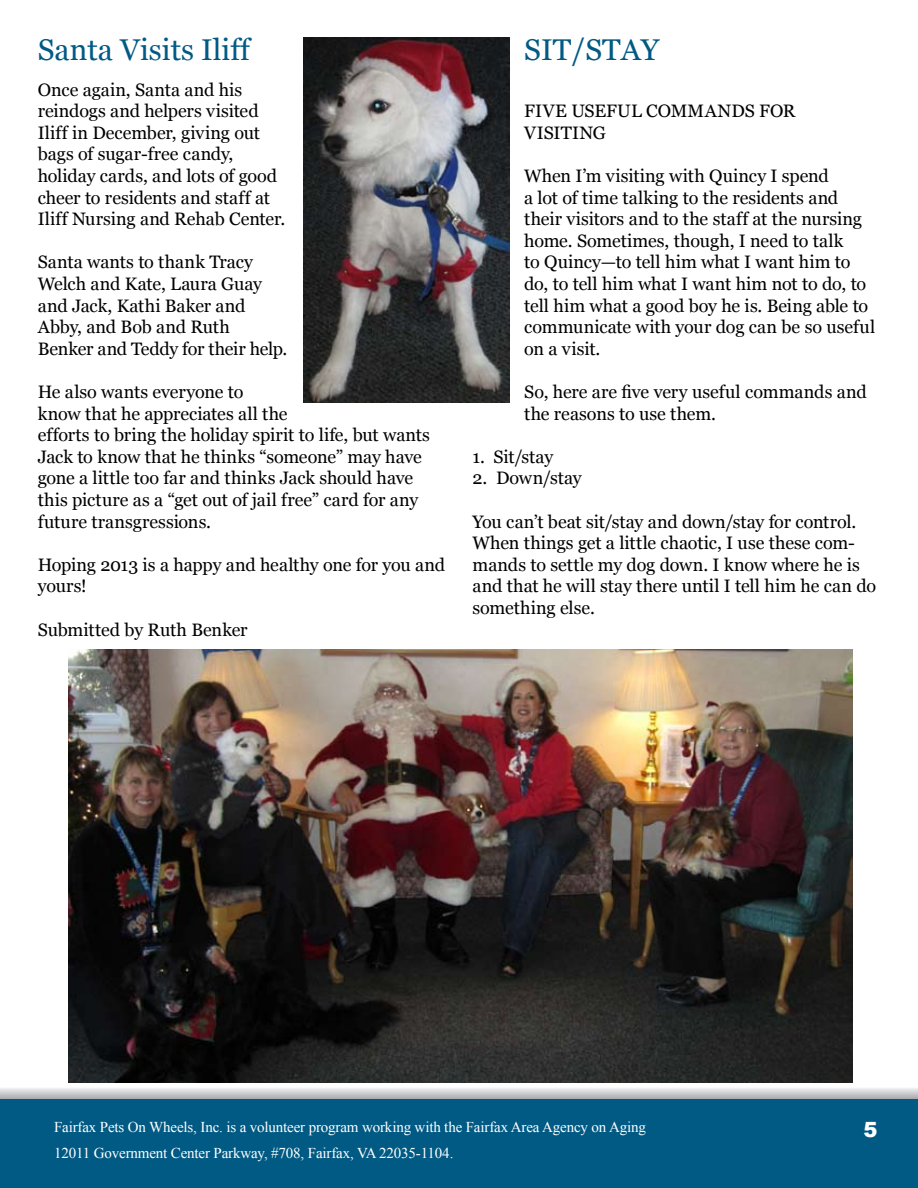
<style>
.page{position:relative;width:918px;height:1188px;background:#fff}
.page>*{position:absolute;margin:0;border:0;box-sizing:border-box;transform-origin:0 0}
.t1{font:30px "Georgia";color:#005a84}
.t2{font:18px/21.6px "Georgia";letter-spacing:-.005em;color:#000}
.t3{font:15px/25.5px "Times New Roman";letter-spacing:-.01em;color:#fff}
</style>
<div class="page">
<svg style="left:0;top:1088px;width:918px;height:12px;background:#b9c2c7"></svg>
<div style="left:0;top:1100px;width:918px;height:88px;background:#005a84"></div>
<img style="left:69px;top:649px;width:783px;height:434px">
<img style="left:303px;top:38px;width:207px;height:364px">
<h1 class="t1" style="left:38px;top:32px;width:214px">Santa Visits Iliff</h1>
<p class="t2" style="left:38px;top:79px;width:249px">Once again, Santa and his reindogs and helpers visited<br>Iliff in December, giving out bags of sugar-free candy, holiday cards, and lots of good cheer to residents and staff at<br>Iliff Nursing and Rehab Center.</p>
<p class="t2" style="left:38px;top:252px;width:251px">Santa wants to thank Tracy<br>Welch and Kate, Laura Guay and Jack, Kathi Baker and<br>Abby, and Bob and Ruth<br>Benker and Teddy for their help.</p>
<p class="t2" style="left:38px;top:381px;width:394px">He also wants everyone to<br>know that he appreciates all the<br>efforts to bring the holiday spirit to life, but wants Jack to know that he thinks “someone” may have gone a little too far and thinks Jack should have this picture as a “get out of jail free” card for any future transgressions.</p>
<p class="t2" style="left:38px;top:554px;width:409px">Hoping 2013 is a happy and healthy one for you and yours!</p>
<p class="t2" style="left:38px;top:619px;width:211px">Submitted by Ruth Benker</p>
<h1 class="t1" style="left:524px;top:32px;width:137px">SIT/STAY</h1>
<p class="t2" style="left:524px;top:101px;width:273px">FIVE USEFUL COMMANDS FOR<br>VISITING</p>
<p class="t2" style="left:524px;top:165px;width:352px">When I’m visiting with Quincy I spend<br>a lot of time talking to the residents and their visitors and to the staff at the nursing home. Sometimes, though, I need to talk<br>to Quincy—to tell him what I want him to do, to tell him what I want him not to do, to tell him what a good boy he is. Being able to communicate with your dog can be so useful on a visit.</p>
<p class="t2" style="left:524px;top:381px;width:344px">So, here are five very useful commands and the reasons to use them.</p>
<p class="t2" style="left:472px;top:446px;width:82px">1. Sit/stay</p>
<p class="t2" style="left:472px;top:468px;width:111px">2. Down/stay</p>
<p class="t2" style="left:472px;top:511px;width:405px">You can’t beat sit/stay and down/stay for control.<br>When things get a little chaotic, I use these com&shy;mands to settle my dog down. I know where he is and that he will stay there until I tell him he can do something else.</p>
<p class="t3" style="left:54px;top:1114px;width:593px">Fairfax Pets On Wheels, Inc. is a volunteer program working with the Fairfax Area Agency on Aging<br>12011 Government Center Parkway, #708, Fairfax, VA 22035-1104.</p>
</div>
